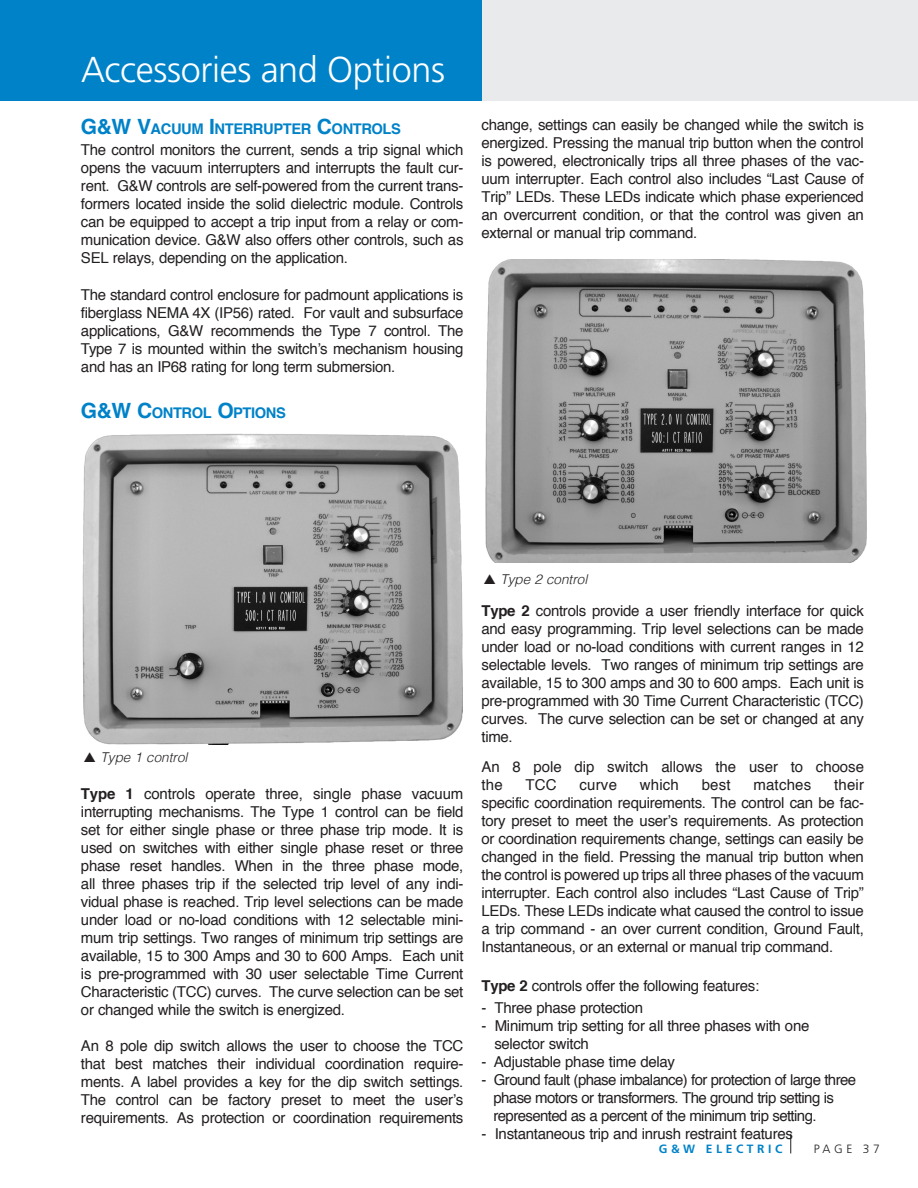
<style>
.page{position:relative;width:918px;height:1188px;background:#fff}
.page>*{position:absolute;margin:0;border:0;box-sizing:border-box;transform-origin:0 0}
.Normal_Text{font:300 36px "Frutiger";letter-spacing:-.01em;color:#fff}
.t1{font:15px/18px "Helvetica";letter-spacing:-.02em;color:#231f20;text-align:justify}
.t2{font:15px/18px "Helvetica";letter-spacing:-.04em;color:#231f20}
.t3{font:15px "Helvetica";letter-spacing:.015em;color:#231f20}
.t4{font:700 14.7px "Helvetica";letter-spacing:-.03em;color:#0082c8}
.t5{font:italic 300 13.5px "Helvetica";color:#231f20}
.t6{font:700 12px "Frutiger";letter-spacing:.3em;color:#0082c8}
.t7{font:300 12px "Frutiger";letter-spacing:.3em;color:#231f20}
.s1{font-size:21px}
.s2{font-weight:700}
</style>
<div class="page">
<svg style="left:790px;top:1134px;width:1px;height:19px"></svg>
<div style="left:0;top:0;width:918px;height:100px;background:#e9eaeb"></div>
<div style="left:0;top:0;width:482px;height:100px;background:#0082c8"></div>
<img style="left:485px;top:259px;width:382px;height:304px">
<img style="left:82px;top:433px;width:381px;height:312px">
<p class="Normal_Text" style="left:81px;top:49px;width:366px">Accessories and Options</p>
<p class="t4" style="left:81px;top:117px;width:321px"><span class="s1">G&amp;W V</span>ACUUM <span class="s1">I</span> NTERRUPTER <span class="s1">C</span>ONTROLS</p>
<p class="t1" style="left:81px;top:141px;width:384px">The control monitors the current, sends a trip signal which opens the vacuum interrupters and interrupts the fault cur&shy;rent. G&amp;W controls are self-powered from the current trans&shy;formers located inside the solid dielectric module. Controls can be equipped to accept a trip input from a relay or com&shy;munication device. G&amp;W also offers other controls, such as SEL relays, depending on the application.</p>
<p class="t1" style="left:81px;top:287px;width:384px">The standard control enclosure for padmount applications is fiberglass NEMA 4X (IP56) rated. For vault and subsurface applications, G&amp;W recommends the Type 7 control. The Type 7 is mounted within the switch’s mechanism housing and has an IP68 rating for long term submersion.</p>
<p class="t4" style="left:81px;top:401px;width:206px"><span class="s1">G&amp;W C</span>ONTROL <span class="s1">O</span>PTIONS</p>
<p class="t1" style="left:482px;top:116px;width:384px">change, settings can easily be changed while the switch is energized. Pressing the manual trip button when the control is powered, electronically trips all three phases of the vac&shy;uum interrupter. Each control also includes “Last Cause of Trip” LEDs. These LEDs indicate which phase experienced an overcurrent condition, or that the control was given an external or manual trip command.</p>
<p class="t5" style="left:100px;top:746px;width:89px">Type 1 control</p>
<p class="t1" style="left:81px;top:785px;width:384px"><span class="s2">Type 1</span> controls operate three, single phase vacuum interrupting mechanisms. The Type 1 control can be field set for either single phase or three phase trip mode. It is used on switches with either single phase reset or three phase reset handles. When in the three phase mode, all three phases trip if the selected trip level of any indi&shy;vidual phase is reached. Trip level selections can be made under load or no-load conditions with 12 selectable mini&shy;mum trip settings. Two ranges of minimum trip settings are available, 15 to 300 Amps and 30 to 600 Amps. Each unit is pre-programmed with 30 user selectable Time Current Characteristic (TCC) curves. The curve selection can be set or changed while the switch is energized.</p>
<p class="t1" style="left:81px;top:1037px;width:384px">An 8 pole dip switch allows the user to choose the TCC that best matches their individual coordination require&shy;ments. A label provides a key for the dip switch settings.<br>The control can be factory preset to meet the user’s requirements. As protection or coordination requirements</p>
<p class="t5" style="left:500px;top:567px;width:89px">Type 2 control</p>
<p class="t1" style="left:482px;top:602px;width:384px"><span class="s2">Type 2</span> controls provide a user friendly interface for quick and easy programming. Trip level selections can be made under load or no-load conditions with current ranges in 12 selectable levels. Two ranges of minimum trip settings are available, 15 to 300 amps and 30 to 600 amps. Each unit is pre-programmed with 30 Time Current Characteristic (TCC) curves. The curve selection can be set or changed at any time.</p>
<p class="t1" style="left:482px;top:758px;width:384px">An 8 pole dip switch allows the user to choose the</p>
<p class="t1" style="left:526px;top:776px;width:33px">TCC</p>
<p class="t1" style="left:579px;top:776px;width:39px">curve</p>
<p class="t1" style="left:640px;top:776px;width:41px">which</p>
<p class="t1" style="left:702px;top:776px;width:30px">best</p>
<p class="t3" style="left:753px;top:773px;width:59px">matches</p>
<p class="t1" style="left:482px;top:776px;width:384px;text-indent:353px">their specific coordination requirements. The control can be fac&shy;tory preset to meet the user’s requirements. As protection or coordination requirements change, settings can easily be changed in the field. Pressing the manual trip button when the control is powered up trips all three phases of the vacuum interrupter. Each control also includes “Last Cause of Trip” LEDs. These LEDs indicate what caused the control to issue a trip command - an over current condition, Ground Fault, Instantaneous, or an external or manual trip command.</p>
<p class="t1" style="left:482px;top:978px;width:279px"><span class="s2">Type 2</span> controls offer the following features:</p>
<p class="t1" style="left:482px;top:999px;width:163px">- Three phase protection</p>
<p class="t1" style="left:494px;top:1017px;width:317px;text-indent:-13px">- Minimum trip setting for all three phases with one selector switch</p>
<p class="t1" style="left:482px;top:1053px;width:195px">- Adjustable phase time delay</p>
<p class="t2" style="left:493px;top:1071px;width:364px;text-indent:-12px">- Ground fault (phase imbalance) for protection of large three phase motors or transformers. The ground trip setting is represented as a percent of the minimum trip setting.</p>
<p class="t1" style="left:482px;top:1125px;width:313px">- Instantaneous trip and inrush restraint features</p>
<p class="t6" style="left:659px;top:1141px;width:125px">G&amp;W ELECTRIC</p>
<p class="t7" style="left:814px;top:1142px;width:68px">PAGE 37</p>
</div>
